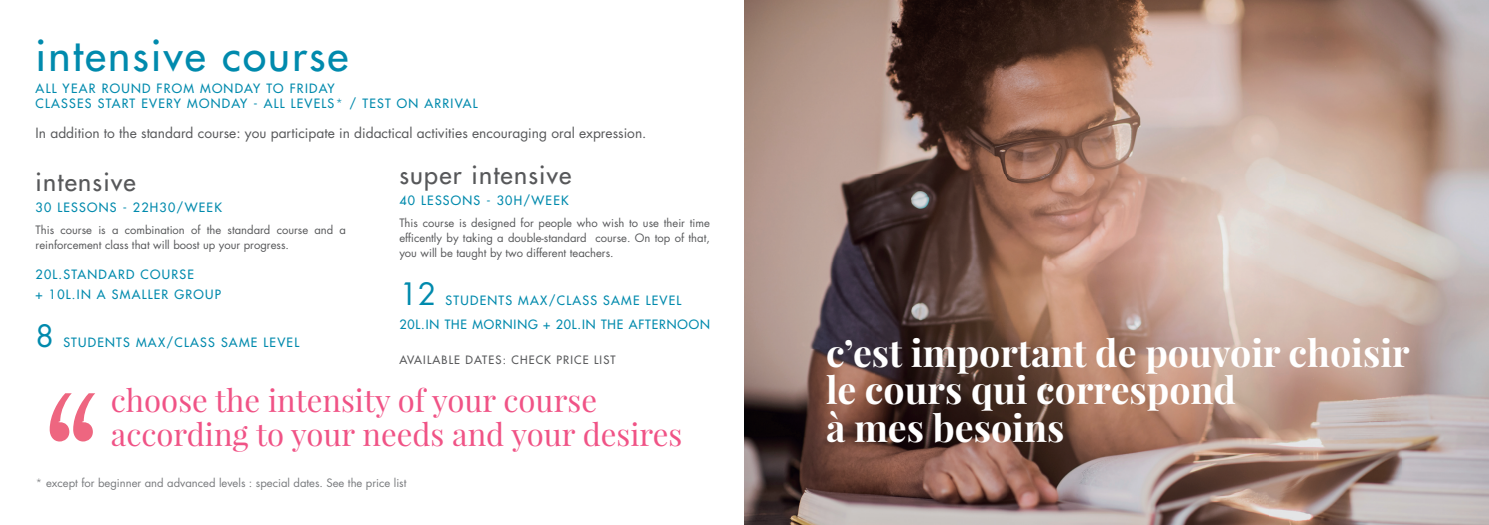
<style>
.page{position:relative;width:1489px;height:525px;background:#fff}
.page>*{position:absolute;margin:0;border:0;box-sizing:border-box;transform-origin:0 0}
.t1{font:500 42.5px "Futura Std";letter-spacing:.05em;color:#008aad}
.t2{font:700 37.5px/37.5px "Playfair Display";color:#fff}
.t3{font:31.12px/33.6px "Playfair Display";color:#f05386}
.t4{font:30px "Futura Std";color:#008aad}
.t5{font:500 25px "Futura Std";letter-spacing:.05em;color:#57585a}
.t6{font:13.75px "Futura Std";color:#57585a}
.t7{font:500 12.5px/19.6px "Futura Std";letter-spacing:.1em;color:#008aad}
.t8{font:500 12.5px/23.4px "Futura Std";letter-spacing:.07em;color:#008aad}
.t9{font:11.25px/15px "Futura Std";color:#57585a}
.t10{font:11.25px "Futura Std";color:#787a7d}
.t11{font:500 11.25px "Futura Std";letter-spacing:.1em;color:#57585a}
.s1{font-weight:300}
</style>
<div class="page">
<svg style="left:50px;top:393px;width:45px;height:48px"></svg>
<img style="left:744px;top:0;width:744px;height:524px">
<h1 class="t1" style="left:36px;top:28px;width:314px">intensive course</h1>
<p class="t7" style="left:36px;top:81px;width:443px;line-height:15px">ALL YEAR ROUND FROM MONDAY TO FRIDAY<br>CLASSES START EVERY MONDAY - ALL LEVELS<span class="s1">*</span> / TEST ON ARRIVAL</p>
<p class="t6" style="left:36px;top:124px;width:612px">In addition to the standard course: you participate in didactical activities encouraging oral expression.</p>
<h3 class="t5" style="left:36px;top:166px;width:101px">intensive</h3>
<p class="t7" style="left:36px;top:197px;width:188px">30 LESSONS - 22H30/WEEK</p>
<p class="t9" style="left:36px;top:222px;width:312px">This course is a combination of the standard course and a reinforcement class that will boost up your progress.</p>
<p class="t7" style="left:36px;top:265px;width:187px">20L.STANDARD COURSE<br>+ 10L.IN A SMALLER GROUP</p>
<h3 class="t4" style="left:36px;top:317px;width:20px">8</h3>
<p class="t7" style="left:63px;top:333px;width:237px">STUDENTS MAX/CLASS SAME LEVEL</p>
<h3 class="t5" style="left:399px;top:159px;width:173px">super intensive</h3>
<p class="t7" style="left:399px;top:190px;width:171px">40 LESSONS - 30H/WEEK</p>
<p class="t9" style="left:399px;top:215px;width:312px;text-align:justify">This course is designed for people who wish to use their time efficently by taking a double-standard course. On top of that, you will be taught by two different teachers.</p>
<h3 class="t4" style="left:399px;top:275px;width:38px">12</h3>
<p class="t8" style="left:399px;top:289px;width:312px;text-indent:46px">STUDENTS MAX/CLASS SAME LEVEL<br>20L.IN THE MORNING + 20L.IN THE AFTERNOON</p>
<p class="t11" style="left:399px;top:352px;width:218px">AVAILABLE DATES: CHECK PRICE LIST</p>
<h3 class="t3" style="left:111px;top:383px;width:573px">choose the intensity of your course according to your needs and your desires</h3>
<p class="t10" style="left:36px;top:475px;width:372px"><span class="s1">*</span> except for beginner and advanced levels : special dates. See the price list</p>
<h2 class="t2" style="left:826px;top:333px;width:585px">c’est important de pouvoir choisir le cours qui correspond<br>à mes besoins</h2>
</div>
